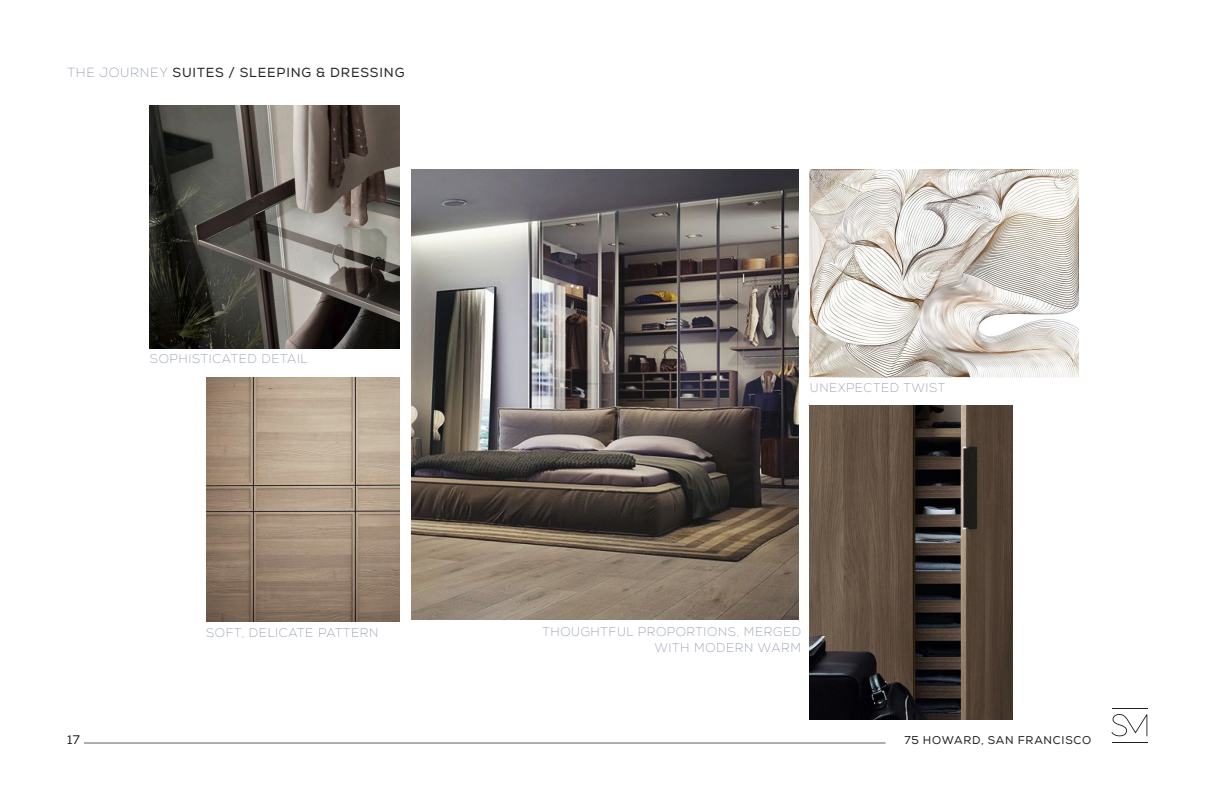
<style>
.page{position:relative;width:1215px;height:810px;background:#fff}
.page>*{position:absolute;margin:0;border:0;box-sizing:border-box;transform-origin:0 0}
._4-Texte_courant{font:13.12px "Nexa";letter-spacing:.065em;color:#231f20}
._4-Texte_courant-2{font:100 12.5px/16.2px "Nexa";letter-spacing:.05em;color:#788196;text-align:right}
.t1{font:12.5px "Nexa";color:#231f20}
.t2{font:11.25px "Nexa";letter-spacing:.065em;color:#231f20}
.s1{font-weight:100;color:#788196}
</style>
<div class="page">
<hr style="left:84px;top:743px;width:802px;height:1px;background:#5b5d61">
<hr style="left:1112px;top:708px;width:36px;height:1px;background:#231f20">
<hr style="left:1112px;top:742px;width:36px;height:1px;background:#231f20">
<svg style="left:1111px;top:714px;width:36px;height:22px"></svg>
<img style="left:810px;top:405px;width:202px;height:315px">
<img style="left:411px;top:170px;width:388px;height:449px">
<img style="left:206px;top:377px;width:193px;height:245px">
<img style="left:150px;top:105px;width:250px;height:243px">
<img style="left:810px;top:170px;width:269px;height:207px">
<p class="_4-Texte_courant" style="left:68px;top:65px;width:339px"><span class="s1">THE JOURNEY</span> SUITES / SLEEPING &amp; DRESSING</p>
<p class="_4-Texte_courant-2" style="left:150px;top:350px;width:159px">SOPHISTICATED DETAIL</p>
<p class="_4-Texte_courant-2" style="left:206px;top:625px;width:174px">SOFT, DELICATE PATTERN</p>
<p class="_4-Texte_courant-2" style="left:810px;top:379px;width:137px">UNEXPECTED TWIST</p>
<p class="_4-Texte_courant-2" style="left:542px;top:623px;width:260px">THOUGHTFUL PROPORTIONS, MERGED<br>WITH MODERN WARM</p>
<p class="t1" style="left:67px;top:732px;width:14px">17</p>
<p class="t2" style="left:904px;top:733px;width:188px">75 HOWARD, SAN FRANCISCO</p>
</div>
